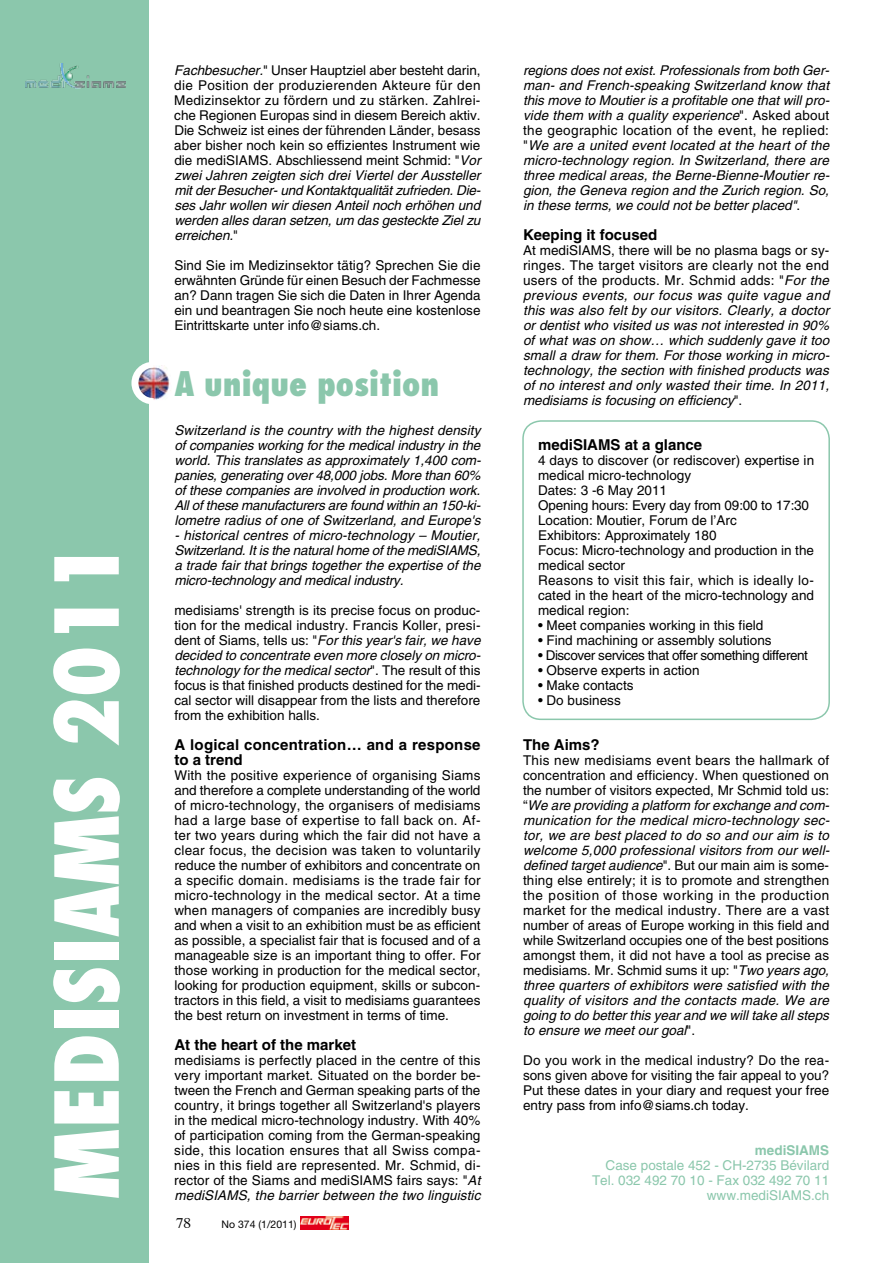
<style>
.page{position:relative;width:893px;height:1263px;background:#fff}
.page>*{position:absolute;margin:0;border:0;box-sizing:border-box;transform-origin:0 0}
.t1{font:800 condensed 85.5px "Futura";color:#fff}
.t2{font:800 condensed 33px "Futura";color:#8bc7ac}
.t3{font:700 15px/15px "Helvetica";color:#000}
.t4{font:13.5px/15px "Helvetica";color:#000;text-align:justify}
.t5{font:italic 13.5px/15px "Helvetica";color:#000;text-align:justify}
.t6{font:13.5px/15px "Helvetica";color:#8bc7ac;text-align:right}
.t7{font:13.5px "Helvetica";letter-spacing:-.03em;color:#000}
.t8{font:700 13.5px "Helvetica";color:#8bc7ac}
.t9{font:10.5px "Helvetica Neue";color:#000}
.s1{font-style:italic}
.s2{font-style:normal}
</style>
<div class="page">
<svg style="left:300px;top:1216px;width:49px;height:13px"></svg>
<img style="left:301px;top:1216px;width:47px;height:13px">
<div style="left:522px;top:420px;width:308px;height:300px;border:2px solid #8bc7ac;border-radius:18px"></div>
<div style="left:0;top:0;width:149px;height:1263px;background:#8bc7ac"></div>
<img style="left:26px;top:64px;width:100px;height:24px">
<div style="left:131px;top:362px;width:43px;height:42px;background:#fff;border-radius:50%"></div>
<img style="left:138px;top:365px;width:32px;height:38px">
<h1 class="t1" style="left:32px;top:1199px;width:658px;rotate:-90deg">MEDISIAMS 2011</h1>
<p class="t4" style="left:174px;top:63px;width:308px"><span class="s1">Fachbesucher.</span>" U nser Hauptziel aber besteht darin, die Position der produzierenden Akteure für den Medizinsektor zu fördern und zu stärken. Zahlrei&shy;che Regionen Europas sind in diesem Bereich aktiv.<br>Die Schweiz ist eines der führenden Länder, besass aber bisher noch kein so effizientes I nstrument wie die mediSIAMS. Abschliessend meint Schmid: "<span class="s1">Vor zwei Jahren zeigten sich drei Viertel der Aussteller mit der Besucher- und Kontaktqualität zufrieden. Die&shy;ses Jahr wollen wir diesen Anteil noch erhöhen und werden alles daran setzen, um das gesteckte Ziel zu erreichen.</span>"</p>
<p class="t4" style="left:174px;top:257px;width:308px">Sind Sie im Medizinsektor tätig? Sprechen Sie die erwähnten Gründe für einen Besuch der Fachmesse an? Dann tragen Sie sich die Daten in I hrer Agenda ein und beantragen Sie noch heute eine kostenlose Eintrittskarte unter info@siams.ch.</p>
<h2 class="t2" style="left:174px;top:362px;width:267px">A unique position</h2>
<p class="t5" style="left:174px;top:423px;width:308px">Switzerland is the country with the highest density of companies working for the medical industry in the world. This translates as approximately 1,400 com&shy;panies, generating over 48,000 jobs. More than 60% of these companies are involved in production work.<br>All of these manufacturers are found within an 150-ki&shy;lometre radius of one of Switzerland, and Europe's</p>
<p class="t5" style="left:174px;top:528px;width:308px">- historical centres of micro-technology – Moutier, Switzerland. It is the natural home of the mediSIAMS, a trade fair that brings together the expertise of the micro-technology and medical industry.</p>
<p class="t4" style="left:174px;top:603px;width:308px">medisiams' strength is its precise focus on produc&shy;tion for the medical industry. Francis Koller, presi&shy;dent of Siams, tells us: "<span class="s1">For this year's fair, we have decided to concentrate even more closely on micro&shy;technology for the medical sector</span>". The result of this focus is that finished products destined for the medi&shy;cal sector will disappear from the lists and therefore from the exhibition halls.</p>
<p class="t3" style="left:174px;top:737px;width:308px">A logical concentration… and a response to a trend</p>
<p class="t4" style="left:174px;top:768px;width:308px">With the positive experience of organising Siams and therefore a complete understanding of the world of micro-technology, the organisers of medisiams had a large base of expertise to fall back on. Af&shy;ter two years during which the fair did not have a clear focus, the decision was taken to voluntarily reduce the number of exhibitors and concentrate on a specific domain. medisiams is the trade fair for micro-technology in the medical sector. At a time when managers of companies are incredibly busy and when a visit to an exhibition must be as efficient as possible, a specialist fair that is focused and of a manageable size is an important thing to offer. For those working in production for the medical sector, looking for production equipment, skills or subcon&shy;tractors in this field, a visit to medisiams guarantees the best return on investment in terms of time.</p>
<p class="t3" style="left:174px;top:1037px;width:183px">At the heart of the market</p>
<p class="t4" style="left:174px;top:1053px;width:308px">medisiams is perfectly placed in the centre of this very important market. Situated on the border be&shy;tween the French and German speaking parts of the country, it brings together all Switzerland's players in the medical micro-technology industry. With 40% of participation coming from the German-speaking side, this location ensures that all Swiss compa&shy;nies in this field are represented. Mr. Schmid, di&shy;rector of the Siams and mediSIAMS fairs says: "<span class="s1">At mediSIAMS, the barrier between the two linguistic</span></p>
<p class="t9" style="left:222px;top:1218px;width:77px">No 374 (1/2011)</p>
<p class="t5" style="left:523px;top:63px;width:308px">regions does not exist. Professionals from both Ger&shy;man- and French-speaking Switzerland know that this move to Moutier is a profitable one that will pro&shy;vide them with a quality experience<span class="s2">". Asked about the geographic location of the event, he replied: "</span>We are a united event located at the heart of the micro-technology region. In Switzerland, there are three medical areas, the Berne-Bienne-Moutier re&shy;gion, the Geneva region and the Zurich region. So, in these terms, we could not be better placed"<span class="s2">.</span></p>
<p class="t3" style="left:523px;top:227px;width:136px">Keeping it focused</p>
<p class="t5" style="left:523px;top:243px;width:308px"><span class="s2">At mediSIAMS, there will be no plasma bags or sy&shy;ringes. The target visitors are clearly not the end users of the products. Mr. Schmid adds: "</span>For the previous events, our focus was quite vague and this was also felt by our visitors. Clearly, a doctor or dentist who visited us was not interested in 90% of what was on show… which suddenly gave it too small a draw for them. For those working in micro&shy;technology, the section with finished products was of no interest and only wasted their time. In 2011, medisiams is focusing on efficiency<span class="s2">".</span></p>
<p class="t3" style="left:538px;top:437px;width:166px">mediSIAMS at a glance</p>
<p class="t4" style="left:538px;top:453px;width:278px;text-align:left">4 days to discover (or rediscover) expertise in medical micro-technology<br>Dates: 3 -6 May 2011<br>Opening hours: Every day from 09:00 to 17:30<br>Location: Moutier, Forum de l’Arc<br>Exhibitors: Approximately 180<br>Focus: Micro-technology and production in the medical sector<br>Reasons to visit this fair, which is ideally lo&shy;cated in the heart of the micro-technology and medical region:</p>
<p class="t4" style="left:538px;top:618px;width:227px">• Meet companies working in this field</p>
<p class="t4" style="left:538px;top:633px;width:235px">• Find machining or assembly solutions</p>
<p class="t7" style="left:538px;top:647px;width:271px">• Discover services that offer something different</p>
<p class="t4" style="left:538px;top:663px;width:163px">• Observe experts in action</p>
<p class="t4" style="left:538px;top:678px;width:97px">• Make contacts</p>
<p class="t4" style="left:538px;top:693px;width:84px">• Do business</p>
<p class="t3" style="left:523px;top:737px;width:78px">The Aims?</p>
<p class="t4" style="left:523px;top:753px;width:308px">This new medisiams event bears the hallmark of concentration and efficiency. When questioned on the number of visitors expected, Mr Schmid told us: “<span class="s1">We are providing a platform for exchange and com&shy;munication for the medical micro-technology sec&shy;tor, we are best placed to do so and our aim is to welcome 5,000 professional visitors from our well&shy;defined target audience</span>". But our main aim is some&shy;thing else entirely; it is to promote and strengthen the position of those working in the production market for the medical industry. There are a vast number of areas of Europe working in this field and while Switzerland occupies one of the best positions amongst them, it did not have a tool as precise as medisiams. Mr. Schmid sums it up: "<span class="s1">Two years ago, three quarters of exhibitors were satisfied with the quality of visitors and the contacts made. We are going to do better this year and we will take all steps to ensure we meet our goal</span>".</p>
<p class="t4" style="left:523px;top:1053px;width:308px">Do you work in the medical industry? Do the rea&shy;sons given above for visiting the fair appeal to you?<br>Put these dates in your diary and request your free entry pass from info@siams.ch today.</p>
<p class="t8" style="left:755px;top:1142px;width:76px">mediSIAMS</p>
<p class="t6" style="left:592px;top:1158px;width:239px">Case postale 452 - CH -2735 Bévilard<br>Tel. 032 492 70 10 - Fax 032 492 70 11 www.mediSIAMS.ch</p>
</div>
